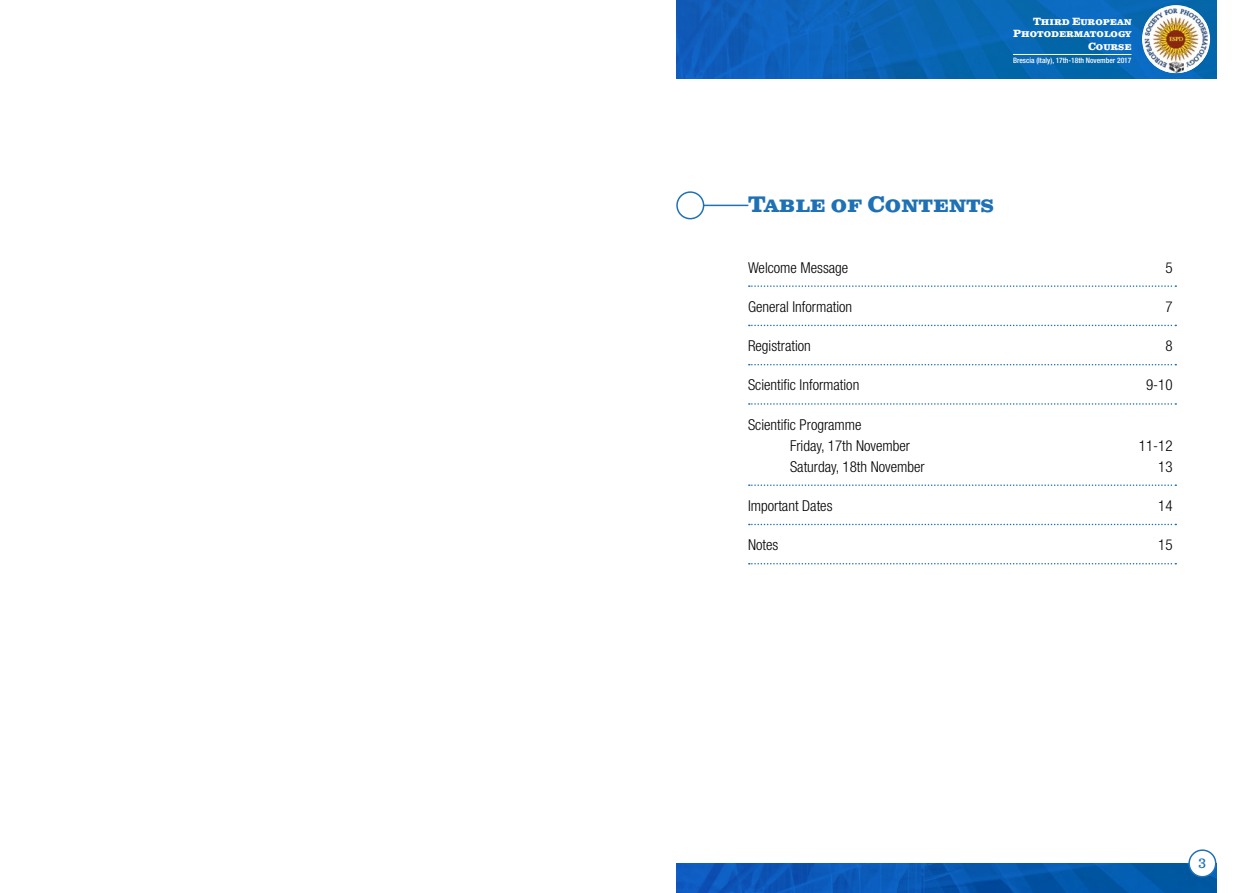
<style>
.page{position:relative;width:1259px;height:893px;background:#fff}
.page>*{position:absolute;margin:0;border:0;box-sizing:border-box;transform-origin:0 0}
.t1{font:700 22.5px "Clarendon Text Pro";color:#1f71b5}
.t2{font:300 condensed 15px/21px "Helvetica Neue LT Std";color:#000}
.t3{font:13.5px "Clarendon Text Pro";color:#1f71b5}
.t4{font:700 10.5px/12.6px "Clarendon Text Pro";color:#fff;text-align:right}
.t5{font:500 condensed 7.5px "Helvetica Neue LT Std";color:#fff}
</style>
<div class="page">
<svg style="left:749px;top:285px;width:427px;height:2px"></svg>
<svg style="left:749px;top:325px;width:427px;height:1px"></svg>
<svg style="left:749px;top:364px;width:427px;height:1px"></svg>
<svg style="left:749px;top:403px;width:427px;height:2px"></svg>
<svg style="left:749px;top:484px;width:427px;height:2px"></svg>
<svg style="left:749px;top:524px;width:427px;height:1px"></svg>
<svg style="left:749px;top:563px;width:427px;height:1px"></svg>
<div style="left:676px;top:191px;width:28px;height:28px;border:2px solid #1f71b5;border-radius:50%"></div>
<hr style="left:703px;top:205px;width:45px;height:1px;background:#1f71b5">
<img style="left:676px;top:863px;width:540px;height:30px">
<div style="left:1189px;top:850px;width:26px;height:27px;background:#fff;border-radius:50%"></div>
<div style="left:1188px;top:849px;width:28px;height:28px;border:2px solid #1f71b5;border-radius:50%"></div>
<img style="left:676px;top:0;width:540px;height:79px">
<svg style="left:1142px;top:5px;width:68px;height:68px"></svg>
<img style="left:1144px;top:8px;width:63px;height:65px">
<hr style="left:1013px;top:54px;width:118px;height:1px;background:#fff">
<p class="t4" style="left:1013px;top:15px;width:120px">Third European<br>Photodermatology<br>Course</p>
<p class="t5" style="left:1013px;top:56px;width:120px">Brescia (Italy), 17th-18th November 2017</p>
<h1 class="t1" style="left:748px;top:191px;width:248px">Table of Contents</h1>
<p class="t2" style="left:748px;top:257px;width:102px">Welcome Message</p>
<p class="t2" style="left:1165px;top:257px;width:9px">5</p>
<p class="t2" style="left:748px;top:296px;width:106px">General Information</p>
<p class="t2" style="left:1165px;top:296px;width:9px">7</p>
<p class="t2" style="left:748px;top:335px;width:64px">Registration</p>
<p class="t2" style="left:1165px;top:335px;width:9px">8</p>
<p class="t2" style="left:748px;top:374px;width:113px">Scientific Information</p>
<p class="t2" style="left:1146px;top:374px;width:28px">9-10</p>
<p class="t2" style="left:790px;top:414px;width:121px;text-indent:-42px">Scientific Programme<br>Friday, 17th November</p>
<p class="t2" style="left:1139px;top:435px;width:35px">11-12</p>
<p class="t2" style="left:790px;top:456px;width:136px">Saturday, 18th November</p>
<p class="t2" style="left:1158px;top:456px;width:16px">13</p>
<p class="t2" style="left:748px;top:495px;width:86px">Important Dates</p>
<p class="t2" style="left:1158px;top:495px;width:16px">14</p>
<p class="t2" style="left:748px;top:534px;width:32px">Notes</p>
<p class="t2" style="left:1158px;top:534px;width:16px">15</p>
<p class="t3" style="left:1198px;top:855px;width:9px">3</p>
</div>
